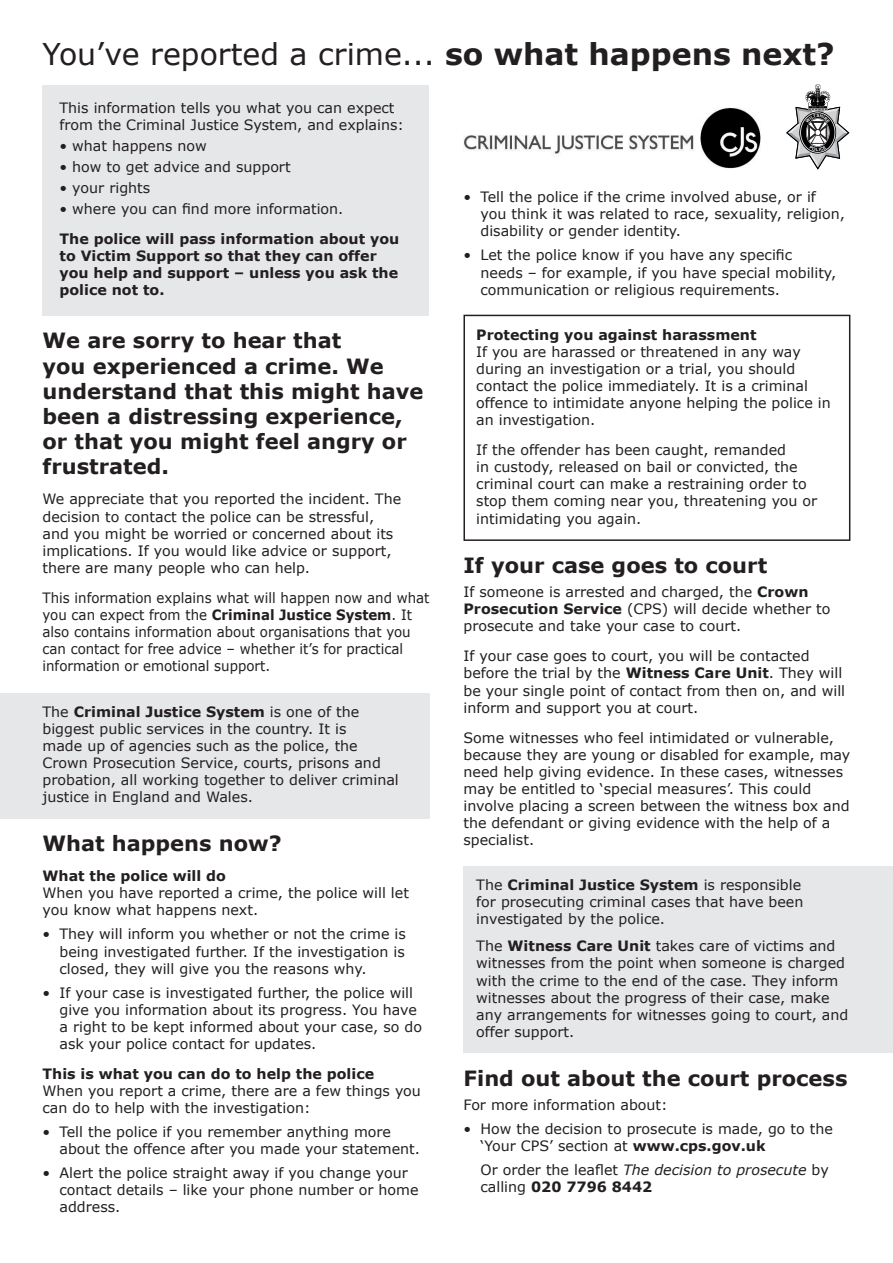
<style>
.page{position:relative;width:893px;height:1263px;background:#fff}
.page>*{position:absolute;margin:0;border:0;box-sizing:border-box;transform-origin:0 0}
.t1{font:30px "Verdana";color:#231f20}
.t2{font:700 21px/25.2px "Verdana";color:#231f20}
.t3{font:14.25px/17.1px "Verdana";color:#231f20}
.t4{font:14.25px/17.1px "Verdana";color:#231f20;scale:.94 1}
.t5{font:700 14.25px/17.1px "Verdana";color:#231f20}
.s1{font-weight:700}
.s2{font-style:italic}
</style>
<div class="page">
<div style="left:43px;top:85px;width:386px;height:230px;background:#e6e7e9"></div>
<div style="left:0;top:693px;width:429px;height:125px;background:#e6e7e9"></div>
<div style="left:463px;top:315px;width:387px;height:226px;border:2px solid #231f20"></div>
<div style="left:463px;top:866px;width:430px;height:186px;background:#e6e7e9"></div>
<img style="left:463px;top:108px;width:298px;height:61px">
<svg style="left:786px;top:85px;width:63px;height:85px"></svg>
<h1 class="t1" style="left:43px;top:35px;width:794px">You’ve reported a crime... <span class="s1">so what happens next?</span></h1>
<p class="t3" style="left:60px;top:99px;width:346px">This information tells you what you can expect from the Criminal Justice System, and explains:</p>
<p class="t3" style="left:60px;top:137px;width:149px">• what happens now</p>
<p class="t3" style="left:60px;top:158px;width:233px">• how to get advice and support</p>
<p class="t3" style="left:60px;top:179px;width:92px">• your rights</p>
<p class="t3" style="left:60px;top:200px;width:285px">• where you can find more information.</p>
<p class="t5" style="left:60px;top:230px;width:341px">The police will pass information about you to Victim Support so that they can offer you help and support – unless you ask the police not to.</p>
<h2 class="t2" style="left:43px;top:328px;width:382px">We are sorry to hear that<br>you experienced a crime. We understand that this might have been a distressing experience, or that you might feel angry or frustrated.</h2>
<p class="t3" style="left:43px;top:490px;width:360px">We appreciate that you reported the incident. The decision to contact the police can be stressful, and you might be worried or concerned about its implications. If you would like advice or support, there are many people who can help.</p>
<p class="t4" style="left:43px;top:589px;width:413px">This information explains what will happen now and what you can expect from the <span class="s1">Criminal Justice System</span>. It also contains information about organisations that you can contact for free advice – whether it’s for practical information or emotional support.</p>
<p class="t3" style="left:43px;top:703px;width:358px">The <span class="s1">Criminal Justice System</span> is one of the biggest public services in the country. It is<br>made up of agencies such as the police, the Crown Prosecution Service, courts, prisons and probation, all working together to deliver criminal justice in England and Wales.</p>
<h2 class="t2" style="left:43px;top:830px;width:241px">What happens now?</h2>
<p class="t5" style="left:43px;top:867px;width:185px">What the police will do</p>
<p class="t3" style="left:43px;top:884px;width:368px">When you have reported a crime, the police will let you know what happens next.</p>
<p class="t3" style="left:60px;top:925px;width:348px;text-align:justify;text-indent:-17px">• They will inform you whether or not the crime is being investigated further. If the investigation is closed, they will give you the reasons why.</p>
<p class="t3" style="left:60px;top:983px;width:364px;text-indent:-17px">• If your case is investigated further, the police will give you information about its progress. You have a right to be kept informed about your case, so do ask your police contact for updates.</p>
<p class="t5" style="left:43px;top:1065px;width:333px">This is what you can do to help the police</p>
<p class="t3" style="left:43px;top:1082px;width:380px">When you report a crime, there are a few things you can do to help with the investigation:</p>
<p class="t3" style="left:60px;top:1123px;width:362px;text-indent:-17px">• Tell the police if you remember anything more about the offence after you made your statement.</p>
<p class="t3" style="left:60px;top:1164px;width:361px;text-indent:-17px">• Alert the police straight away if you change your contact details – like your phone number or home address.</p>
<p class="t3" style="left:480px;top:188px;width:366px;text-indent:-17px">• Tell the police if the crime involved abuse, or if you think it was related to race, sexuality, religion, disability or gender identity.</p>
<p class="t3" style="left:480px;top:246px;width:357px;text-indent:-17px">• Let the police know if you have any specific needs – for example, if you have special mobility, communication or religious requirements.</p>
<p class="t5" style="left:476px;top:325px;width:282px">Protecting you against harassment</p>
<p class="t3" style="left:476px;top:343px;width:356px">If you are harassed or threatened in any way during an investigation or a trial, you should contact the police immediately. It is a criminal offence to intimidate anyone helping the police in an investigation.</p>
<p class="t3" style="left:476px;top:441px;width:343px">If the offender has been caught, remanded<br>in custody, released on bail or convicted, the criminal court can make a restraining order to stop them coming near you, threatening you or intimidating you again.</p>
<h2 class="t2" style="left:463px;top:552px;width:305px">If your case goes to court</h2>
<p class="t3" style="left:463px;top:583px;width:368px">If someone is arrested and charged, the <span class="s1">Crown<br>Prosecution Service</span> (CPS) will decide whether to prosecute and take your case to court.</p>
<p class="t3" style="left:463px;top:647px;width:383px">If your case goes to court, you will be contacted before the trial by the <span class="s1">Witness Care Unit</span>. They will be your single point of contact from then on, and will inform and support you at court.</p>
<p class="t3" style="left:463px;top:728px;width:388px">Some witnesses who feel intimidated or vulnerable, because they are young or disabled for example, may need help giving evidence. In these cases, witnesses may be entitled to ‘special measures’. This could involve placing a screen between the witness box and the defendant or giving evidence with the help of a specialist.</p>
<p class="t3" style="left:476px;top:876px;width:329px">The <span class="s1">Criminal Justice System</span> is responsible for prosecuting criminal cases that have been investigated by the police.</p>
<p class="t3" style="left:476px;top:937px;width:374px">The <span class="s1">Witness Care Unit</span> takes care of victims and witnesses from the point when someone is charged with the crime to the end of the case. They inform witnesses about the progress of their case, make any arrangements for witnesses going to court, and offer support.</p>
<h2 class="t2" style="left:463px;top:1065px;width:385px">Find out about the court process</h2>
<p class="t3" style="left:463px;top:1095px;width:206px">For more information about:</p>
<p class="t3" style="left:480px;top:1119px;width:354px;text-indent:-17px">• How the decision to prosecute is made, go to the ‘Your CPS’ section at <span class="s1">www.cps.gov.uk</span></p>
<p class="t3" style="left:480px;top:1160px;width:350px">Or order the leaflet <span class="s2">The decision to prosecute</span> by calling <span class="s1">020 7796 8442</span></p>
</div>
